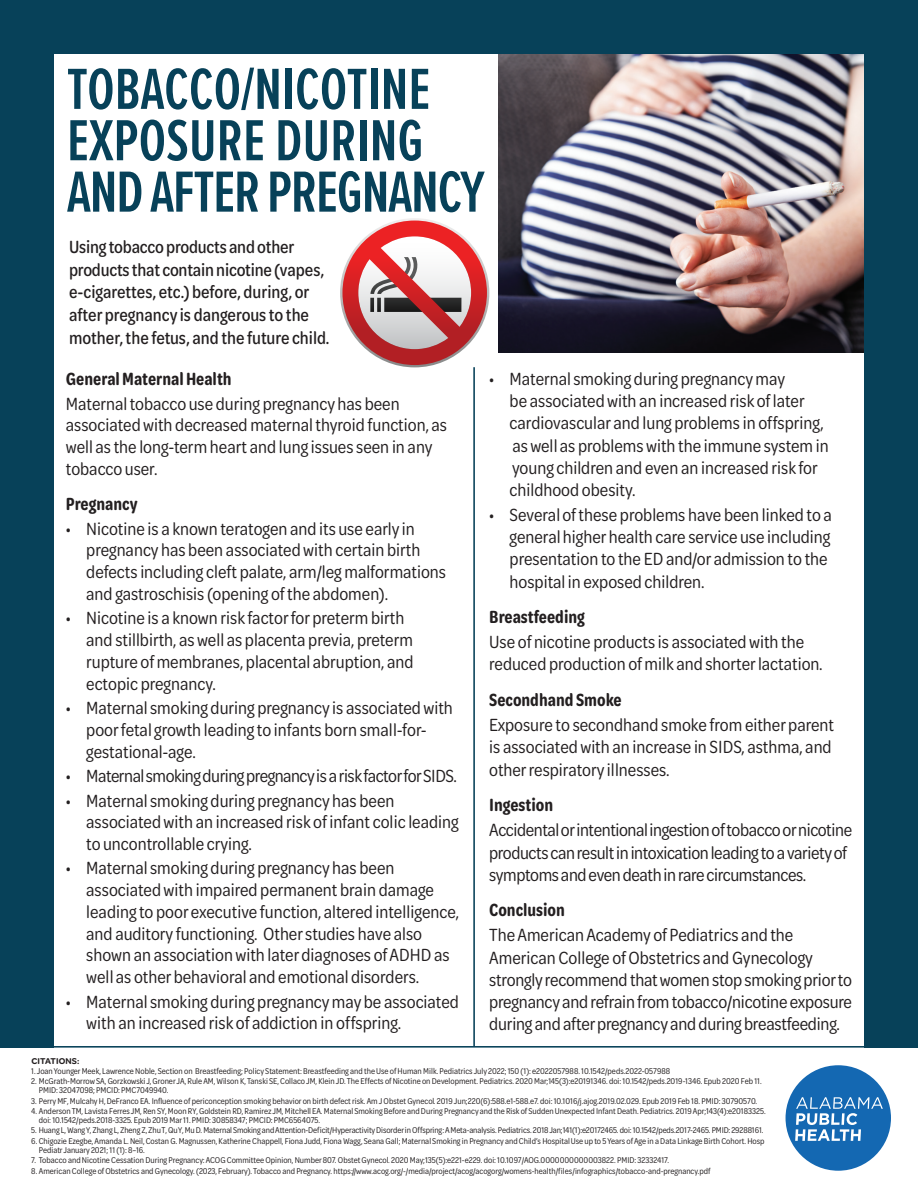
<style>
.page{position:relative;width:918px;height:1188px;background:#fff}
.page>*{position:absolute;margin:0;border:0;box-sizing:border-box;transform-origin:0 0}
.t1{font:600 60px/51.4px "Proxima Nova Ex Cn";color:#074159}
.t2{font:18.75px/21.8px "Omnes Narrow";color:#231f20}
.t3{font:500 18.75px/22.6px "Omnes Narrow";letter-spacing:-.005em;color:#231f20}
.t4{font:18.75px/22.2px "Omnes Narrow";letter-spacing:-.02em;color:#231f20}
.t5{font:600 18.75px "Omnes Narrow";color:#231f20}
.t6{font:18.75px "Omnes Narrow";letter-spacing:-.025em;color:#231f20}
.t7{font:9px/9px "Omnes Narrow";color:#231f20}
.t8{font:600 9px "Omnes";letter-spacing:.02em;color:#231f20}
</style>
<div class="page">
<div style="left:0;top:0;width:918px;height:1048px;background:#074159"></div>
<div style="left:54px;top:54px;width:810px;height:999px;background:#fff"></div>
<hr style="left:44px;top:1046px;width:840px;height:2px;background:#074159">
<img style="left:499px;top:54px;width:365px;height:298px">
<div style="left:786px;top:1065px;width:105px;height:106px;background:#1468b2;border-radius:50%"></div>
<svg style="left:795px;top:1097px;width:88px;height:44px"></svg>
<hr style="left:473px;top:367px;width:2px;height:680px;background:#074159">
<svg style="left:342px;top:221px;width:145px;height:144px"></svg>
<p class="t1" style="left:67px;top:62px;width:419px">TOBACCO/NICOTINE<br>EXPOSURE DURING<br>AND AFTER PREGNANCY</p>
<p class="t3" style="left:69px;top:235px;width:262px">Using tobacco products and other products that contain nicotine (vapes, e-cigarettes, etc.) before, during, or after pregnancy is dangerous to the mother, the fetus, and the future child.</p>
<p class="t5" style="left:66px;top:366px;width:167px">General Maternal Health</p>
<p class="t2" style="left:66px;top:392px;width:383px">Maternal tobacco use during pregnancy has been associated with decreased maternal thyroid function, as well as the long-term heart and lung issues seen in any tobacco user.</p>
<p class="t5" style="left:66px;top:491px;width:73px">Pregnancy</p>
<p class="t2" style="left:86px;top:517px;width:361px;text-indent:-20px">• Nicotine is a known teratogen and its use early in pregnancy has been associated with certain birth defects including cleft palate, arm/leg malformations and gastroschisis (opening of the abdomen).</p>
<p class="t2" style="left:86px;top:607px;width:329px;text-indent:-20px">• Nicotine is a known risk factor for preterm birth and stillbirth, as well as placenta previa, preterm rupture of membranes, placental abruption, and ectopic pregnancy.</p>
<p class="t2" style="left:86px;top:696px;width:368px;text-indent:-20px">• Maternal smoking during pregnancy is associated with poor fetal growth leading to infants born small-for&shy;gestational-age.</p>
<p class="t6" style="left:66px;top:764px;width:393px">• Maternal smoking during pregnancy is a risk factor for SIDS.</p>
<p class="t2" style="left:86px;top:789px;width:374px;text-indent:-20px">• Maternal smoking during pregnancy has been associated with an increased risk of infant colic leading to uncontrollable crying.</p>
<p class="t2" style="left:86px;top:857px;width:375px;text-indent:-20px">• Maternal smoking during pregnancy has been associated with impaired permanent brain damage leading to poor executive function, altered intelligence, and auditory functioning. Other studies have also shown an association with later diagnoses of ADHD as well as other behavioral and emotional disorders.</p>
<p class="t2" style="left:86px;top:990px;width:374px;text-indent:-20px">• Maternal smoking during pregnancy may be associated with an increased risk of addiction in offspring.</p>
<p class="t2" style="left:510px;top:367px;width:321px;line-height:22.2px;text-indent:-20px">• Maternal smoking during pregnancy may<br>be associated with an increased risk of later cardiovascular and lung problems in offspring, as well as problems with the immune system in young children and even an increased risk for childhood obesity.</p>
<p class="t2" style="left:510px;top:503px;width:324px;line-height:22.2px;text-indent:-20px">• Several of these problems have been linked to a general higher health care service use including presentation to the ED and/or admission to the hospital in exposed children.</p>
<p class="t5" style="left:489px;top:605px;width:97px">Breastfeeding</p>
<p class="t2" style="left:489px;top:630px;width:335px;line-height:22.2px">Use of nicotine products is associated with the reduced production of milk and shorter lactation.</p>
<p class="t5" style="left:489px;top:687px;width:134px">Secondhand Smoke</p>
<p class="t2" style="left:489px;top:713px;width:346px;line-height:22.2px">Exposure to secondhand smoke from either parent is associated with an increase in SIDS, asthma, and other respiratory illnesses.</p>
<p class="t5" style="left:489px;top:793px;width:66px">Ingestion</p>
<p class="t4" style="left:489px;top:818px;width:364px">Accidental or intentional ingestion of tobacco or nicotine products can result in intoxication leading to a variety of symptoms and even death in rare circumstances.</p>
<p class="t5" style="left:489px;top:898px;width:77px">Conclusion</p>
<p class="t2" style="left:489px;top:923px;width:364px;line-height:22.2px">The American Academy of Pediatrics and the American College of Obstetrics and Gynecology strongly recommend that women stop smoking prior to pregnancy and refrain from tobacco/nicotine exposure during and after pregnancy and during breastfeeding.</p>
<p class="t8" style="left:31px;top:1054px;width:50px">CITATIONS:</p>
<p class="t7" style="left:31px;top:1066px;width:640px">1. Joan Younger Meek, Lawrence Noble, Section on Breastfeeding; Policy Statement: Breastfeeding and the Use of Human Milk. Pediatrics July 2022; 150 (1): e2022057988. 10.1542/peds.2022-057988</p>
<p class="t7" style="left:39px;top:1077px;width:724px;text-indent:-8px">2. McGrath-Morrow SA, Gorzkowski J, Groner JA, Rule AM, Wilson K, Tanski SE, Collaco JM, Klein JD. The Effects of Nicotine on Development. Pediatrics. 2020 Mar;145(3):e20191346. doi: 10.1542/peds.2019-1346. Epub 2020 Feb 11.<br>PMID: 32047098; PMCID: PMC7049940.</p>
<p class="t7" style="left:31px;top:1096px;width:727px">3. Perry MF, Mulcahy H, DeFranco EA. Influence of periconception smoking behavior on birth defect risk. Am J Obstet Gynecol. 2019 Jun;220(6):588.e1-588.e7. doi: 10.1016/j.ajog.2019.02.029. Epub 2019 Feb 18. PMID: 30790570.</p>
<p class="t7" style="left:39px;top:1106px;width:728px;text-indent:-8px">4. Anderson TM, Lavista Ferres JM, Ren SY, Moon RY, Goldstein RD, Ramirez JM, Mitchell EA. Maternal Smoking Before and During Pregnancy and the Risk of Sudden Unexpected Infant Death. Pediatrics. 2019 Apr;143(4):e20183325. doi: 10.1542/peds.2018-3325. Epub 2019 Mar 11. PMID: 30858347; PMCID: PMC6564075.</p>
<p class="t7" style="left:31px;top:1126px;width:734px">5. Huang L, Wang Y, Zhang L, Zheng Z, Zhu T, Qu Y, Mu D. Maternal Smoking and Attention-Deficit/Hyperactivity Disorder in Offspring: A Meta-analysis. Pediatrics. 2018 Jan;141(1):e20172465. doi: 10.1542/peds.2017-2465. PMID: 29288161.</p>
<p class="t7" style="left:39px;top:1136px;width:727px;text-indent:-8px">6. Chigozie Ezegbe, Amanda L. Neil, Costan G. Magnussen, Katherine Chappell, Fiona Judd, Fiona Wagg, Seana Gall; Maternal Smoking in Pregnancy and Child’s Hospital Use up to 5 Years of Age in a Data Linkage Birth Cohort. Hosp<br>Pediatr January 2021; 11 (1): 8–16.</p>
<p class="t7" style="left:31px;top:1155px;width:639px">7. Tobacco and Nicotine Cessation During Pregnancy: ACOG Committee Opinion, Number 807. Obstet Gynecol. 2020 May;135(5):e221-e229. doi: 10.1097/AOG.0000000000003822. PMID: 32332417.</p>
<p class="t7" style="left:31px;top:1166px;width:681px">8. American College of Obstetrics and Gynecology. (2023, February). Tobacco and Pregnancy. https://www.acog.org/-/media/project/acog/acogorg/womens-health/files/infographics/tobacco-and-pregnancy.pdf</p>
</div>
